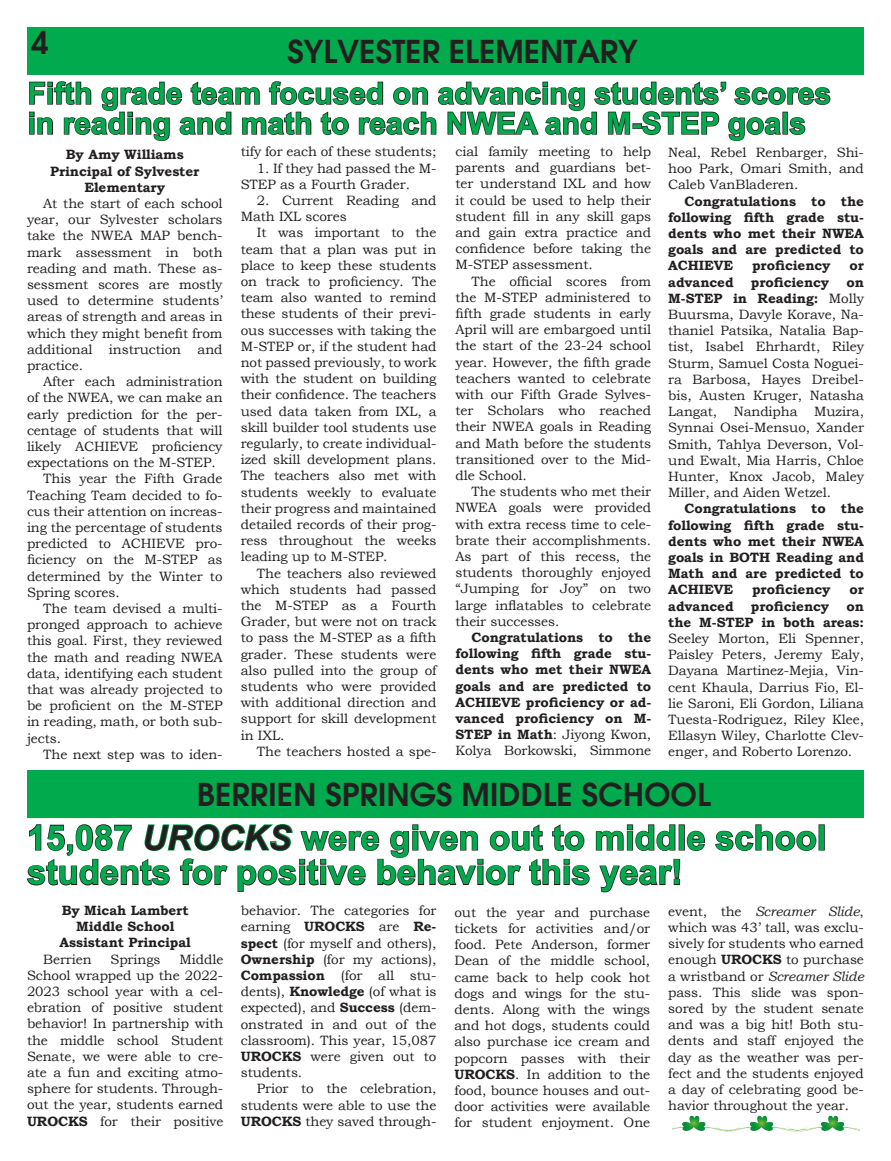
<style>
.page{position:relative;width:891px;height:1161px;background:#fff}
.page>*{position:absolute;margin:0;border:0;box-sizing:border-box;transform-origin:0 0}
.t1{font:700 34.5px/34.5px "Arial";color:#00aa4d}
.t2{font:600 31.5px "Avant Garde";color:#231f20}
.t3{font:700 30px/30px "Arial";color:#00aa4d}
.t4{font:13.5px/16.2px "Bookman Old Style";letter-spacing:-.005em;color:#231f20;text-align:justify}
.t5{font:700 13.5px/16.2px "Bookman Old Style";letter-spacing:-.005em;color:#231f20;text-align:justify}
.s1{font-weight:400}
.s2{font-weight:700}
.s3{font-style:italic;color:#231f20}
.s4{font-style:italic}
</style>
<div class="page">
<div style="left:27px;top:770px;width:837px;height:48px;background:#00aa4d"></div>
<img style="left:672px;top:1115px;width:188px;height:17px">
<svg style="left:29px;top:81px;width:802px;height:60px"></svg>
<div style="left:27px;top:27px;width:837px;height:48px;background:#00aa4d"></div>
<svg style="left:715px;top:824px;width:102px;height:27px"></svg>
<div style="left:819px;top:824px;width:6px;height:27px;border:2px solid #231f20"></div>
<svg style="left:26px;top:823px;width:679px;height:70px"></svg>
<h2 class="t2" style="left:31px;top:21px;width:19px">4</h2>
<h2 class="t2" style="left:288px;top:31px;width:35px">SYLVESTER</h2>
<h2 class="t2" style="left:449px;top:31px;width:37px">ELEMENTARY</h2>
<h3 class="t3" style="left:28px;top:79px;width:805px">Fifth grade team focused on advancing students’ scores in reading and math to reach NWEA and M-STEP goals</h3>
<p class="t4" style="left:241px;top:144px;width:197px">tify for each of these students;</p>
<p class="t4" style="left:241px;top:160px;width:197px;text-indent:16px">1. If they had passed the M-<br>STEP as a Fourth Grader.</p>
<p class="t4" style="left:241px;top:192px;width:197px;text-indent:16px">2. Current Reading and<br>Math IXL scores</p>
<p class="t4" style="left:241px;top:225px;width:197px;text-indent:16px">It was important to the team that a plan was put in place to keep these students on track to proficiency. The team also wanted to remind these students of their previ&shy;ous successes with taking the M-STEP or, if the student had not passed previously, to work with the student on building their confidence. The teachers used data taken from IXL, a skill builder tool students use regularly, to create individual&shy;ized skill development plans.<br>The teachers also met with students weekly to evaluate their progress and maintained detailed records of their prog&shy;ress throughout the weeks leading up to M-STEP.</p>
<p class="t4" style="left:241px;top:565px;width:197px;text-indent:16px">The teachers also reviewed which students had passed the M-STEP as a Fourth Grader, but were not on track to pass the M-STEP as a fifth grader. These students were also pulled into the group of students who were provided with additional direction and support for skill development in IXL.</p>
<p class="t4" style="left:257px;top:743px;width:181px">The teachers hosted a spe-</p>
<p class="t4" style="left:455px;top:143px;width:197px">cial family meeting to help parents and guardians bet&shy;ter understand IXL and how it could be used to help their student fill in any skill gaps and gain extra practice and confidence before taking the M-STEP assessment.</p>
<p class="t4" style="left:455px;top:273px;width:197px;text-indent:16px">The official scores from the M-STEP administered to fifth grade students in early April will are embargoed until the start of the 23-24 school year. However, the fifth grade teachers wanted to celebrate with our Fifth Grade Sylves&shy;ter Scholars who reached their NWEA goals in Reading and Math before the students transitioned over to the Mid&shy;dle School.</p>
<p class="t4" style="left:455px;top:483px;width:197px;text-indent:16px">The students who met their NWEA goals were provided with extra recess time to cele&shy;brate their accomplishments.<br>As part of this recess, the students thoroughly enjoyed “Jumping for Joy” on two large inflatables to celebrate their successes.</p>
<p class="t5" style="left:455px;top:629px;width:197px;text-indent:16px">Congratulations to the following fifth grade stu&shy;dents who met their NWEA goals and are predicted to ACHIEVE proficiency or ad&shy;vanced proficiency on M-STEP in Math<span class="s1">: Jiyong Kwon, Kolya Borkowski, Simmone</span></p>
<p class="t4" style="left:668px;top:144px;width:197px">Neal, Rebel Renbarger, Shi&shy;hoo Park, Omari Smith, and Caleb VanBladeren.</p>
<p class="t5" style="left:668px;top:193px;width:197px;text-indent:16px">Congratulations to the following fifth grade stu&shy;dents who met their NWEA goals and are predicted to ACHIEVE</p>
<p class="t5" style="left:50px;top:147px;width:151px;text-align:center">By Amy Williams<br>Principal of Sylvester<br>Elementary</p>
<p class="t4" style="left:27px;top:195px;width:197px;text-indent:16px">At the start of each school year, our Sylvester scholars take the NWEA MAP bench&shy;mark assessment in both reading and math. These as&shy;sessment scores are mostly used to determine students’ areas of strength and areas in which they might benefit from additional instruction and practice.</p>
<p class="t4" style="left:43px;top:374px;width:181px">After each administration</p>
<p class="t4" style="left:27px;top:390px;width:197px">of the NWEA, we can make an</p>
<p class="t4" style="left:27px;top:406px;width:197px">early prediction for the per-</p>
<p class="t4" style="left:27px;top:422px;width:197px">centage of students that will</p>
<p class="t4" style="left:27px;top:438px;width:197px">likely ACHIEVE proficiency</p>
<p class="t4" style="left:27px;top:455px;width:190px">expectations on the M-STEP.</p>
<p class="t4" style="left:43px;top:471px;width:181px">This year the Fifth Grade</p>
<p class="t4" style="left:27px;top:487px;width:197px">Teaching Team decided to fo-</p>
<p class="t4" style="left:27px;top:503px;width:197px">cus their attention on increas-</p>
<p class="t4" style="left:27px;top:519px;width:197px">ing the percentage of students</p>
<p class="t4" style="left:27px;top:536px;width:197px">predicted to ACHIEVE pro-</p>
<p class="t4" style="left:27px;top:552px;width:197px">ficiency on the M-STEP as</p>
<p class="t4" style="left:27px;top:568px;width:197px">determined by the Winter to</p>
<p class="t4" style="left:27px;top:584px;width:94px">Spring scores.</p>
<p class="t4" style="left:43px;top:600px;width:181px">The team devised a multi-</p>
<p class="t4" style="left:27px;top:617px;width:197px">pronged approach to achieve</p>
<p class="t4" style="left:27px;top:633px;width:197px">this goal. First, they reviewed</p>
<p class="t4" style="left:27px;top:649px;width:197px">the math and reading NWEA</p>
<p class="t4" style="left:27px;top:665px;width:197px">data, identifying each student</p>
<p class="t4" style="left:27px;top:681px;width:197px">that was already projected to</p>
<p class="t4" style="left:27px;top:698px;width:197px">be proficient on the M-STEP</p>
<p class="t4" style="left:27px;top:714px;width:197px">in reading, math, or both sub-</p>
<p class="t4" style="left:27px;top:730px;width:36px">jects.</p>
<p class="t4" style="left:43px;top:746px;width:181px">The next step was to iden-</p>
<p class="t5" style="left:752px;top:258px;width:80px">proficiency</p>
<p class="t5" style="left:849px;top:258px;width:16px">or</p>
<p class="t5" style="left:668px;top:274px;width:67px">advanced</p>
<p class="t5" style="left:751px;top:274px;width:80px">proficiency</p>
<p class="t4" style="left:668px;top:274px;width:197px;text-indent:178px"><span class="s2">on M-STEP in Reading:</span> Molly Buursma, Davyle Korave, Na&shy;thaniel Patsika, Natalia Bap&shy;tist, Isabel Ehrhardt, Riley Sturm, Samuel Costa Noguei&shy;ra Barbosa, Hayes Dreibel&shy;bis, Austen Kruger, Natasha Langat, Nandipha Muzira, Synnai Osei-Mensuo, Xander Smith, Tahlya Deverson, Vol&shy;und Ewalt, Mia Harris, Chloe Hunter, Knox Jacob, Maley Miller, and Aiden Wetzel.</p>
<p class="t5" style="left:668px;top:501px;width:197px;text-indent:16px">Congratulations to the following fifth grade stu&shy;dents who met their NWEA goals in BOTH Reading and Math and are predicted to ACHIEVE</p>
<p class="t5" style="left:752px;top:582px;width:80px">proficiency</p>
<p class="t5" style="left:849px;top:582px;width:16px">or</p>
<p class="t5" style="left:668px;top:598px;width:67px">advanced</p>
<p class="t5" style="left:751px;top:598px;width:80px">proficiency</p>
<p class="t5" style="left:668px;top:598px;width:197px;text-align:right">on<br>the M-STEP in both areas:</p>
<p class="t4" style="left:668px;top:630px;width:197px">Seeley Morton, Eli Spenner, Paisley Peters, Jeremy Ealy, Dayana Martinez-Mejia, Vin&shy;cent Khaula, Darrius Fio, El&shy;lie Saroni, Eli Gordon, Liliana Tuesta-Rodriguez, Riley Klee, Ellasyn Wiley, Charlotte Clev&shy;enger, and Roberto Lorenzo.</p>
<h2 class="t2" style="left:197px;top:774px;width:516px">BERRIEN SPRINGS MIDDLE SCHOOL</h2>
<h1 class="t1" style="left:27px;top:821px;width:801px">15,087 <span class="s3">UROCKS</span> were given out to middle school students for positive behavior this year!</h1>
<p class="t5" style="left:60px;top:902px;width:133px;text-align:center">By Micah Lambert<br>Middle School<br>Assistant Principal</p>
<p class="t4" style="left:43px;top:951px;width:50px">Berrien</p>
<p class="t4" style="left:110px;top:951px;width:52px">Springs</p>
<p class="t4" style="left:241px;top:903px;width:197px">behavior. The categories for earning <span class="s2">UROCKS</span> are <span class="s2">Re&shy;spect</span> (for myself and others), <span class="s2">Ownership</span> (for my actions), <span class="s2">Compassion</span> (for all stu&shy;dents), <span class="s2">Knowledge</span> (of what is expected), and <span class="s2">Success</span> (dem&shy;onstrated in and out of the classroom). This year, 15,087<br><span class="s2">UROCKS</span> were given out to students.</p>
<p class="t4" style="left:241px;top:1081px;width:197px;text-indent:16px">Prior to the celebration, students were able to use the <span class="s2">UROCKS</span> they saved through-</p>
<p class="t4" style="left:454px;top:904px;width:197px">out the year and purchase tickets for activities and/or food. Pete Anderson, former Dean of the middle school, came back to help cook hot dogs and wings for the stu&shy;dents. Along with the wings and hot dogs, students could also purchase ice cream and popcorn passes with their <span class="s2">UROCKS</span>. In addition to the food, bounce houses and out&shy;door activities were available for student enjoyment. One</p>
<p class="t4" style="left:668px;top:903px;width:197px">event, the <span class="s4">Screamer Slide</span>, which was 43’ tall, was exclu&shy;sively for students who earned enough <span class="s2">UROCKS</span> to purchase a wristband or <span class="s4">Screamer Slide </span>pass. This slide was spon&shy;sored by the student senate and was a big hit! Both stu&shy;dents and staff enjoyed the day as the weather was per&shy;fect and the students enjoyed a day of celebrating good be&shy;havior throughout the year.</p>
<p class="t4" style="left:27px;top:951px;width:198px;text-indent:152px">Middle School wrapped up the 2022- 2023 school year with a cel&shy;ebration of positive student behavior! In partnership with the middle school Student Senate, we were able to cre&shy;ate a fun and exciting atmo&shy;sphere for students. Through&shy;out the year, students earned <span class="s2">UROCKS</span> for their positive</p>
</div>
